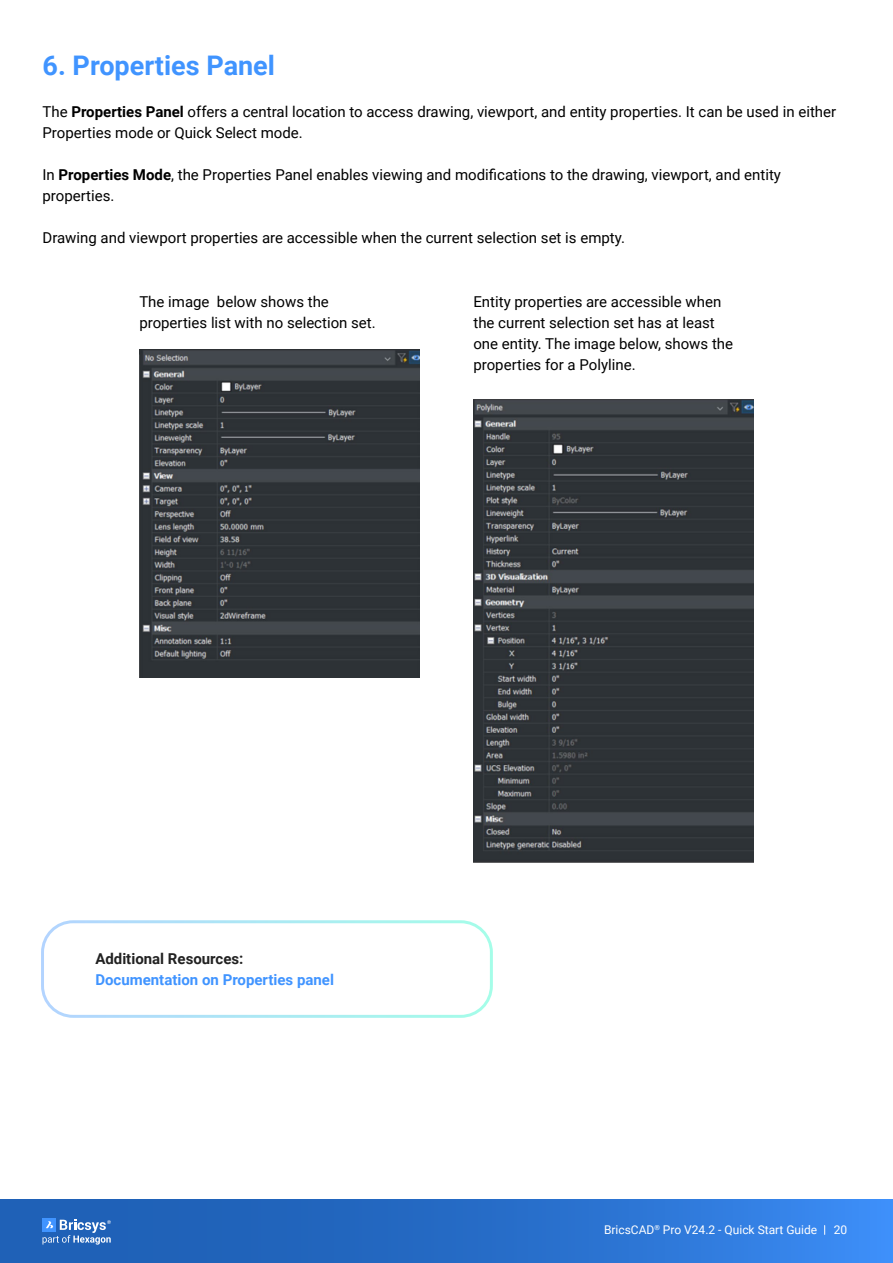
<style>
.page{position:relative;width:893px;height:1263px;background:#fff}
.page>*{position:absolute;margin:0;border:0;box-sizing:border-box;transform-origin:0 0}
.t1{font:700 27px "Roboto";color:#4094ff}
.t2{font:15px/21px "Roboto";color:#000}
.t3{font:700 15px "Roboto";color:#4094ff}
.t4{font:700 15px "Roboto";color:#222}
.t5{font:12px "Roboto";color:#fff}
.s1{font-weight:700}
</style>
<div class="page">
<div style="left:0;top:1199px;width:893px;height:64px;background:linear-gradient(to right,#1958aa,#3786ec)"></div>
<div style="left:43px;top:1218px;width:13px;height:14px;background:#4094ff"></div>
<svg style="left:43px;top:1219px;width:68px;height:25px"></svg>
<div style="left:41px;top:920px;width:452px;height:98px;border:3px solid #fff;border-radius:31px"></div>
<img style="left:139px;top:349px;width:281px;height:328px">
<img style="left:473px;top:400px;width:281px;height:462px">
<h1 class="t1" style="left:43px;top:47px;width:234px">6. Properties Panel</h1>
<p class="t2" style="left:43px;top:101px;width:795px">The <span class="s1">Properties Panel</span> offers a central location to access drawing, viewport, and entity properties. It can be used in either<br>Properties mode or Quick Select mode.</p>
<p class="t2" style="left:43px;top:164px;width:740px">In <span class="s1">Properties Mode</span>, the Properties Panel enables viewing and modifications to the drawing, viewport, and entity properties.</p>
<p class="t2" style="left:43px;top:227px;width:584px">Drawing and viewport properties are accessible when the current selection set is empty.</p>
<p class="t2" style="left:139px;top:290px;width:238px">The image below shows the properties list with no selection set.</p>
<p class="t2" style="left:473px;top:290px;width:261px">Entity properties are accessible when the current selection set has at least one entity. The image below, shows the properties for a Polyline.</p>
<p class="t4" style="left:95px;top:948px;width:150px">Additional Resources:</p>
<p class="t3" style="left:95px;top:969px;width:240px">Documentation on Properties panel</p>
<p class="t5" style="left:604px;top:1221px;width:215px">BricsCAD<sup>®</sup> Pro V24.2 - Quick Start Guide</p>
<p class="t5" style="left:834px;top:1221px;width:15px">20</p>
</div>
